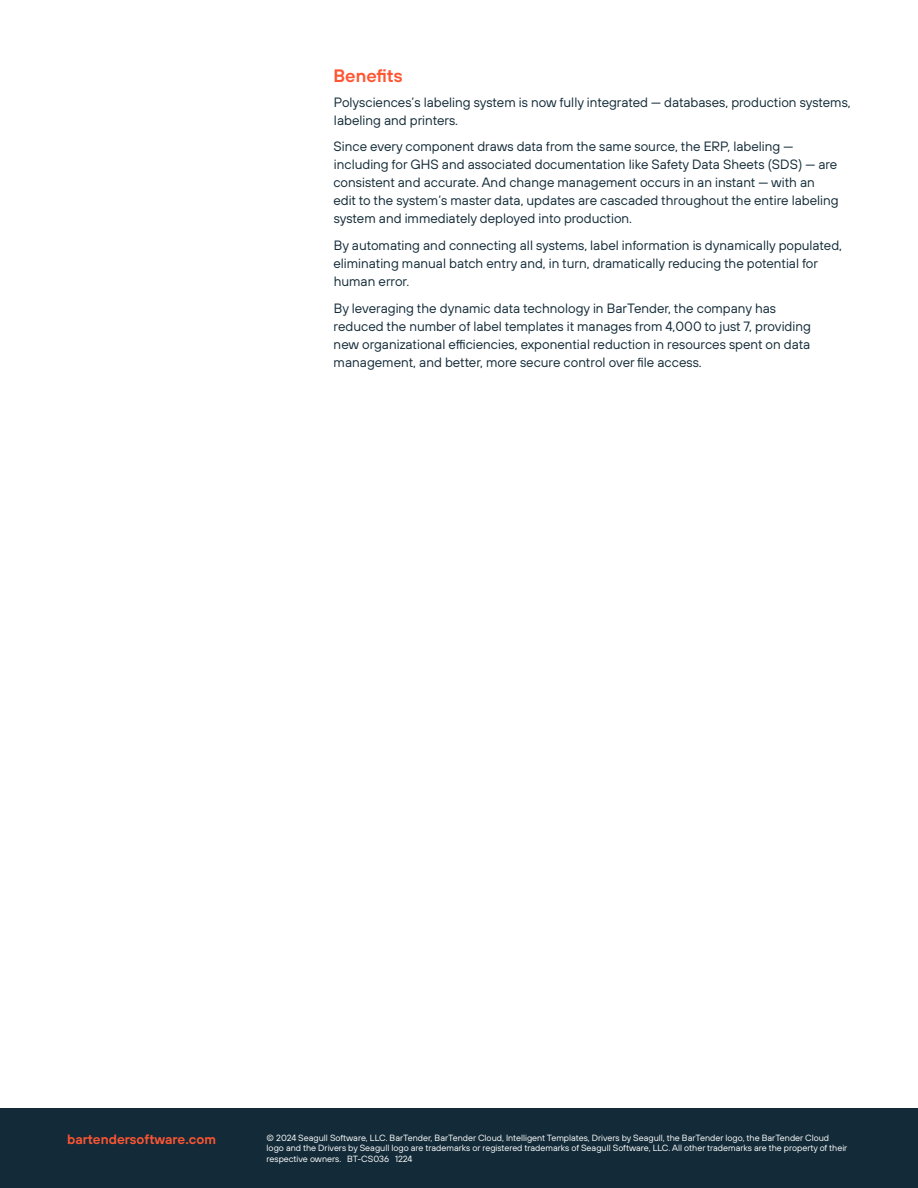
<style>
.page{position:relative;width:918px;height:1188px;background:#fff}
.page>*{position:absolute;margin:0;border:0;box-sizing:border-box;transform-origin:0 0}
.Subhead{font:18px "TT Hoves Pro Dm Bd";color:#ff5532}
.Body{font:13.5px/18px "TT Hoves Pro";color:#132b38}
.t1{font:13.5px "TT Hoves Pro Dm Bd";color:#ff5532}
.t2{font:9px/10.8px "TT Hoves Pro";color:#fff}
</style>
<div class="page">
<div style="left:0;top:1108px;width:918px;height:80px;background:#132b38"></div>
<p class="Subhead" style="left:333px;top:63px;width:71px">Benefits</p>
<p class="Body" style="left:334px;top:93px;width:519px">Polysciences’s labeling system is now fully integrated — databases, production systems, labeling and printers.</p>
<p class="Body" style="left:333px;top:138px;width:507px">Since every component draws data from the same source, the ERP, labeling — including for GHS and associated documentation like Safety Data Sheets (SDS) — are consistent and accurate. And change management occurs in an instant — with an edit to the system’s master data, updates are cascaded throughout the entire labeling system and immediately deployed into production.</p>
<p class="Body" style="left:333px;top:236px;width:510px">By automating and connecting all systems, label information is dynamically populated, eliminating manual batch entry and, in turn, dramatically reducing the potential for human error.</p>
<p class="Body" style="left:334px;top:299px;width:479px">By leveraging the dynamic data technology in BarTender, the company has reduced the number of label templates it manages from 4,000 to just 7, providing new organizational efficiencies, exponential reduction in resources spent on data management, and better, more secure control over file access.</p>
<p class="t1" style="left:67px;top:1130px;width:150px">bartendersoftware.com</p>
<p class="t2" style="left:267px;top:1132px;width:582px">© 2024 Seagull Software, LLC. BarTender, BarTender Cloud, Intelligent Templates, Drivers by Seagull, the BarTender logo, the BarTender Cloud logo and the Drivers by Seagull logo are trademarks or registered trademarks of Seagull Software, LLC. All other trademarks are the property of their respective owners. BT-CS036 1224</p>
</div>
